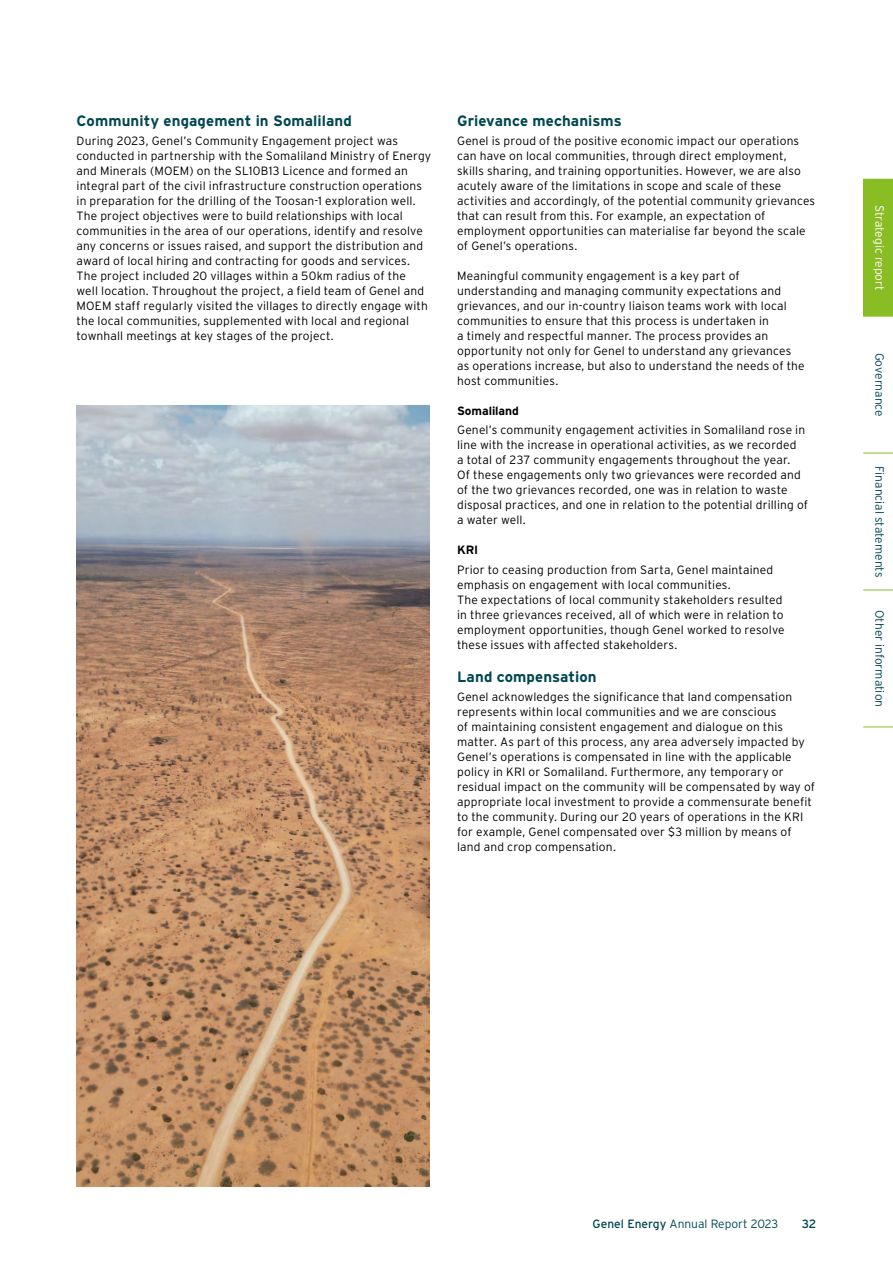
<style>
.page{position:relative;width:893px;height:1263px;background:#fff}
.page>*{position:absolute;margin:0;border:0;box-sizing:border-box;transform-origin:0 0}
.t1{font:700 15px "Interstate";letter-spacing:.005em;color:#004750}
.t2{font:300 12px/15px "Interstate";letter-spacing:.015em;color:#000}
.t3{font:300 12px "Interstate";color:#004750}
.t4{font:300 12px "Interstate";color:#fff}
.t5{font:700 12px "Interstate";letter-spacing:-.005em;color:#000}
.t6{font:12px "Interstate";color:#004750}
.s1{font-weight:400}
</style>
<div class="page">
<div style="left:863px;top:179px;width:30px;height:137px;background:#89bd24"></div>
<hr style="left:863px;top:316px;width:30px;height:1px;background:#89bd24">
<hr style="left:863px;top:453px;width:30px;height:1px;background:#89bd24">
<hr style="left:863px;top:590px;width:30px;height:1px;background:#89bd24">
<hr style="left:863px;top:727px;width:30px;height:1px;background:#89bd24">
<img style="left:77px;top:406px;width:352px;height:780px">
<p class="t1" style="left:77px;top:112px;width:277px">Community engagement in Somaliland</p>
<p class="t2" style="left:77px;top:133px;width:356px">During 2023, Genel’s Community Engagement project was conducted in partnership with the Somaliland Ministry of Energy and Minerals (MOEM) on the SL10B13 Licence and formed an integral part of the civil infrastructure construction operations in preparation for the drilling of the Toosan-1 exploration well.<br>The project objectives were to build relationships with local communities in the area of our operations, identify and resolve any concerns or issues raised, and support the distribution and award of local hiring and contracting for goods and services.<br>The project included 20 villages within a 50km radius of the<br>well location. Throughout the project, a field team of Genel and MOEM staff regularly visited the villages to directly engage with the local communities, supplemented with local and regional townhall meetings at key stages of the project.</p>
<p class="t1" style="left:457px;top:112px;width:166px">Grievance mechanisms</p>
<p class="t2" style="left:457px;top:133px;width:360px">Genel is proud of the positive economic impact our operations can have on local communities, through direct employment, skills sharing, and training opportunities. However, we are also acutely aware of the limitations in scope and scale of these activities and accordingly, of the potential community grievances that can result from this. For example, an expectation of employment opportunities can materialise far beyond the scale of Genel’s operations.</p>
<p class="t2" style="left:457px;top:268px;width:349px">Meaningful community engagement is a key part of understanding and managing community expectations and grievances, and our in-country liaison teams work with local communities to ensure that this process is undertaken in<br>a timely and respectful manner. The process provides an opportunity not only for Genel to understand any grievances as operations increase, but also to understand the needs of the host communities.</p>
<p class="t5" style="left:457px;top:404px;width:63px">Somaliland</p>
<p class="t2" style="left:457px;top:422px;width:353px">Genel’s community engagement activities in Somaliland rose in line with the increase in operational activities, as we recorded<br>a total of 237 community engagements throughout the year.<br>Of these engagements only two grievances were recorded and of the two grievances recorded, one was in relation to waste disposal practices, and one in relation to the potential drilling of a water well.</p>
<p class="t5" style="left:457px;top:543px;width:23px">KRI</p>
<p class="t2" style="left:457px;top:562px;width:329px">Prior to ceasing production from Sarta, Genel maintained emphasis on engagement with local communities.<br>The expectations of local community stakeholders resulted in three grievances received, all of which were in relation to employment opportunities, though Genel worked to resolve these issues with affected stakeholders.</p>
<p class="t1" style="left:457px;top:668px;width:141px">Land compensation</p>
<p class="t2" style="left:457px;top:689px;width:360px">Genel acknowledges the significance that land compensation represents within local communities and we are conscious<br>of maintaining consistent engagement and dialogue on this matter. As part of this process, any area adversely impacted by Genel’s operations is compensated in line with the applicable policy in KRI or Somaliland. Furthermore, any temporary or residual impact on the community will be compensated by way of appropriate local investment to provide a commensurate benefit to the community. During our 20 years of operations in the KRI for example, Genel compensated over $3 million by means of land and crop compensation.</p>
<p class="t4" style="left:886px;top:205px;width:87px;rotate:90deg">Strategic report</p>
<p class="t3" style="left:886px;top:352px;width:66px;rotate:90deg">Governance</p>
<p class="t3" style="left:886px;top:466px;width:113px;rotate:90deg">Financial statements</p>
<p class="t3" style="left:886px;top:610px;width:99px;rotate:90deg">Other information</p>
<p class="t3" style="left:593px;top:1217px;width:187px"><span class="s1">Genel Energy</span> Annual Report 2023</p>
<p class="t6" style="left:802px;top:1217px;width:16px">32</p>
</div>
